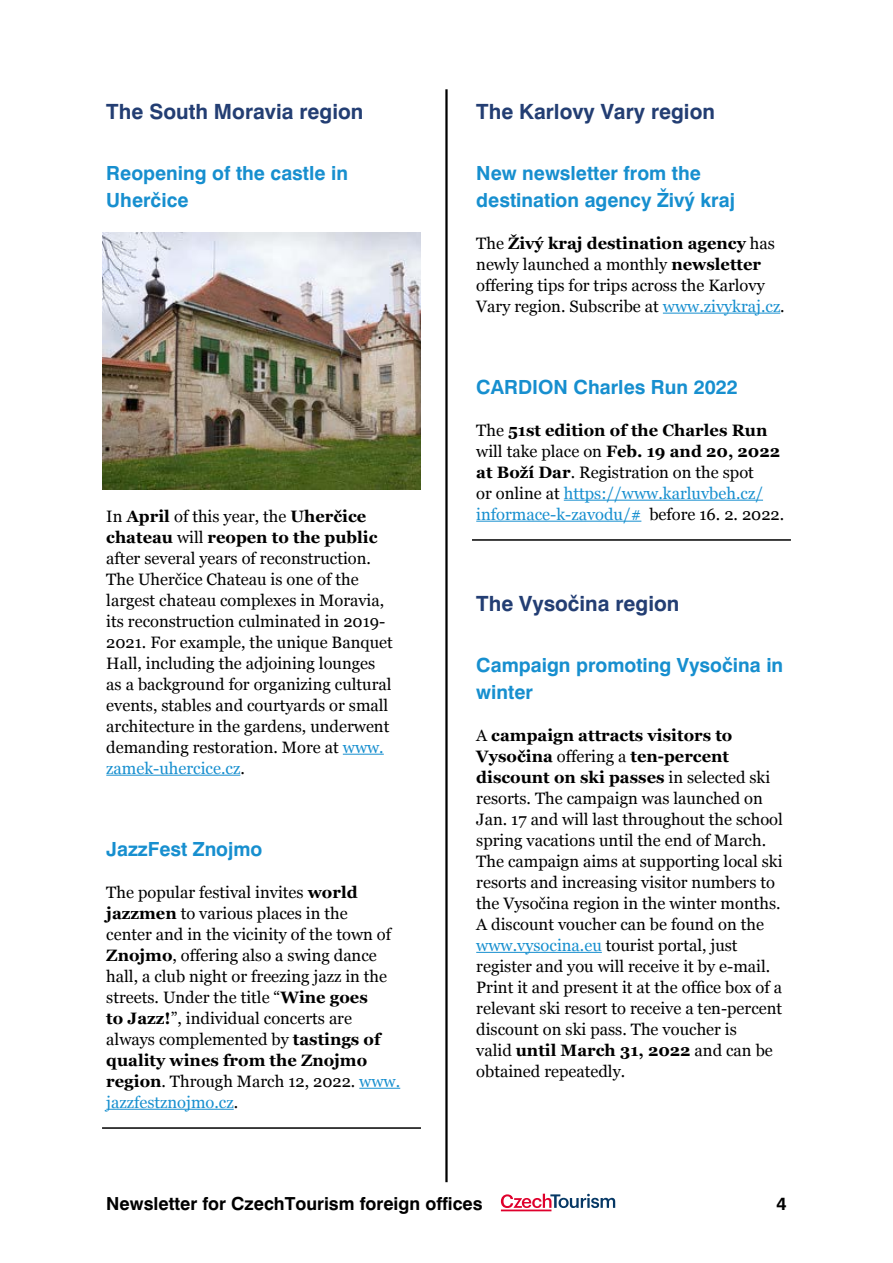
<style>
.page{position:relative;width:893px;height:1263px;background:#fff}
.page>*{position:absolute;margin:0;border:0;box-sizing:border-box;transform-origin:0 0}
.t1{font:700 21px "Swiss 721 BTCE";color:#233e73}
.t2{font:700 19.5px/27px "Swiss 721 BTCE";color:#178fcf}
.t3{font:700 18px "Swiss 721 BTCE";color:#000}
.t4{font:16.5px/21px "Georgia";color:#000}
.s1{font-weight:700}
.s2{color:#178fcf}
</style>
<div class="page">
<hr style="left:445px;top:89px;width:3px;height:1093px;background:#000">
<svg style="left:501px;top:1194px;width:114px;height:17px"></svg>
<hr style="left:343px;top:754px;width:41px;height:1px;background:#178fcf">
<hr style="left:106px;top:775px;width:134px;height:1px;background:#178fcf">
<hr style="left:359px;top:1088px;width:41px;height:1px;background:#178fcf">
<hr style="left:106px;top:1109px;width:128px;height:1px;background:#178fcf">
<hr style="left:102px;top:1127px;width:319px;height:2px;background:#000">
<hr style="left:663px;top:313px;width:117px;height:1px;background:#178fcf">
<hr style="left:564px;top:500px;width:199px;height:1px;background:#178fcf">
<hr style="left:476px;top:521px;width:165px;height:1px;background:#178fcf">
<hr style="left:472px;top:539px;width:319px;height:2px;background:#000">
<hr style="left:476px;top:952px;width:126px;height:1px;background:#178fcf">
<img style="left:102px;top:232px;width:319px;height:257px">
<p class="t1" style="left:106px;top:97px;width:259px">The South Moravia region</p>
<p class="t2" style="left:106px;top:159px;width:243px">Reopening of the castle in<br>Uherčice</p>
<p class="t4" style="left:106px;top:506px;width:288px">In <span class="s1">April</span> of this year, the <span class="s1">Uherčice chateau</span> will <span class="s1">reopen to the public </span>after several years of reconstruction.<br>The Uherčice Chateau is one of the largest chateau complexes in Moravia, its reconstruction culminated in 2019- 2021. For example, the unique Banquet Hall, including the adjoining lounges as a background for organizing cultural events, stables and courtyards or small architecture in the gardens, underwent demanding restoration. More at <span class="s2">www. zamek-uhercice.cz</span>.</p>
<p class="t2" style="left:106px;top:835px;width:158px">JazzFest Znojmo</p>
<p class="t4" style="left:106px;top:882px;width:295px">The popular festival invites <span class="s1">world jazzmen</span> to various places in the<br>center and in the vicinity of the town of <span class="s1">Znojmo</span>, offering also a swing dance hall, a club night or freezing jazz in the streets. Under the title “<span class="s1">Wine goes<br>to Jazz!</span>”, individual concerts are always complemented by <span class="s1">tastings of quality wines from the Znojmo region</span>. Through March 12, 2022. <span class="s2">www. jazzfestznojmo.cz</span>.</p>
<p class="t1" style="left:476px;top:97px;width:240px">The Karlovy Vary region</p>
<p class="t2" style="left:476px;top:159px;width:260px">New newsletter from the destination agency Živý kraj</p>
<p class="t4" style="left:476px;top:233px;width:310px">The <span class="s1">Živý kraj destination agency</span> has newly launched a monthly <span class="s1">newsletter </span>offering tips for trips across the Karlovy Vary region. Subscribe at <span class="s2">www.zivykraj.cz</span>.</p>
<p class="t2" style="left:476px;top:373px;width:263px">CARDION Charles Run 2022</p>
<p class="t4" style="left:476px;top:420px;width:310px">The <span class="s1">51st edition of the Charles Run </span>will take place on <span class="s1">Feb. 19 and 20, 2022 at Boží Dar</span>. Registration on the spot<br>or online at <span class="s2">https://www.karluvbeh.cz/ informace-k-zavodu/#</span> before 16. 2. 2022.</p>
<p class="t1" style="left:476px;top:589px;width:205px">The Vysočina region</p>
<p class="t2" style="left:476px;top:651px;width:308px">Campaign promoting Vysočina in winter</p>
<p class="t4" style="left:476px;top:725px;width:308px">A <span class="s1">campaign attracts visitors to Vysočina</span> offering a <span class="s1">ten-percent discount on ski passes</span> in selected ski resorts. The campaign was launched on Jan. 17 and will last throughout the school spring vacations until the end of March.<br>The campaign aims at supporting local ski resorts and increasing visitor numbers to the Vysočina region in the winter months.<br>A discount voucher can be found on the <span class="s2">www.vysocina.eu</span> tourist portal, just register and you will receive it by e-mail.<br>Print it and present it at the office box of a relevant ski resort to receive a ten-percent discount on ski pass. The voucher is<br>valid <span class="s1">until March 31, 2022</span> and can be obtained repeatedly.</p>
<p class="t3" style="left:106px;top:1191px;width:378px">Newsletter for CzechTourism foreign offices</p>
<p class="t3" style="left:776px;top:1191px;width:12px">4</p>
</div>
